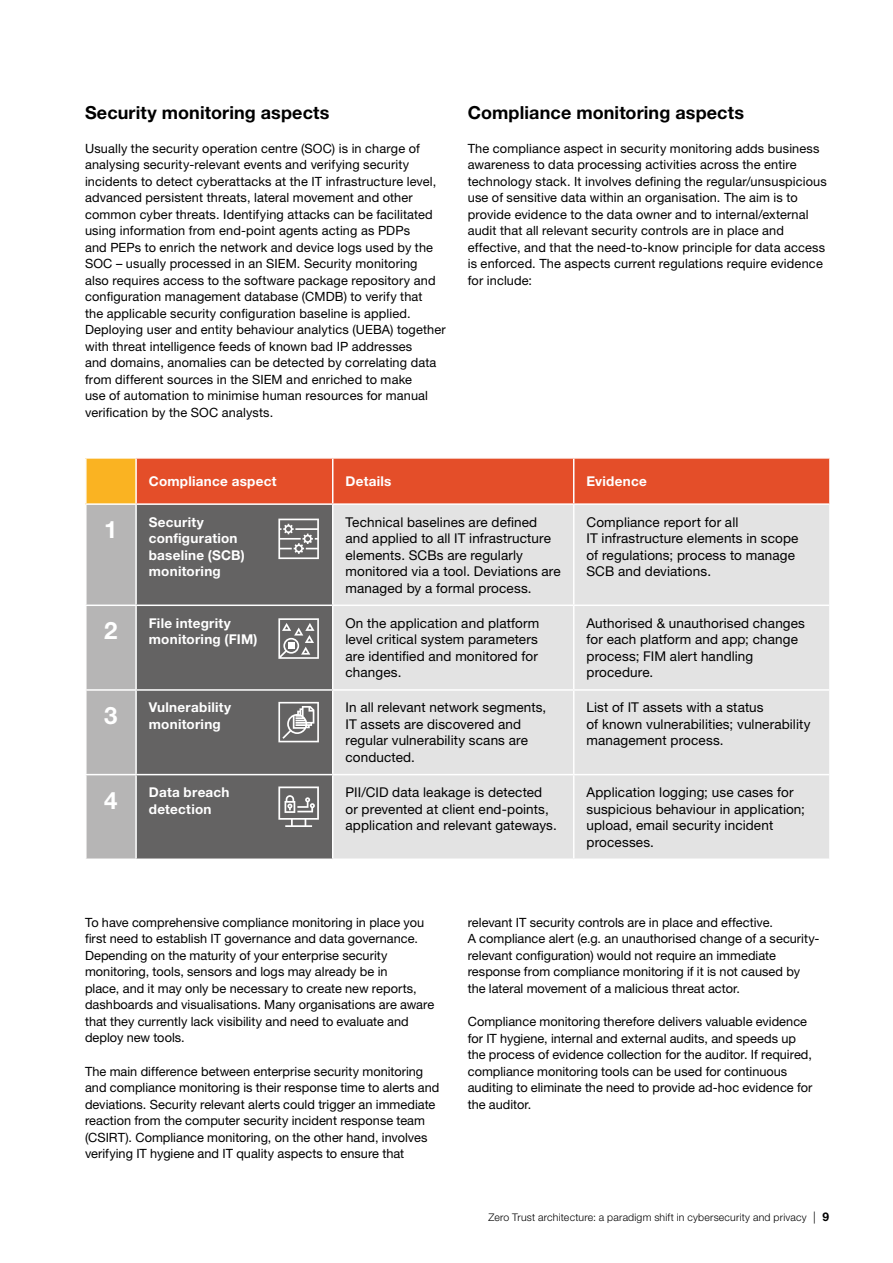
<style>
.page{position:relative;width:893px;height:1263px;background:#fff}
.page>*{position:absolute;margin:0;border:0;box-sizing:border-box;transform-origin:0 0}
.t1{font:700 24px "Helvetica Neue LT Std";color:#fff}
.t2{font:700 18px "Helvetica Neue LT Std";letter-spacing:.005em;color:#000}
.t3{font:13.5px/16.5px "Helvetica Neue LT Std";letter-spacing:.01em;color:#000}
.t4{font:700 13.5px/16.5px "Helvetica Neue LT Std";letter-spacing:.02em;color:#fff}
.t5{font:12.75px/16.5px "Helvetica Neue LT Std";letter-spacing:.005em;color:#000}
.t6{font:300 10.5px "Helvetica Neue LT Std";letter-spacing:.02em;color:#000}
.s1{font-size:12px}
.s2{font-weight:700;font-size:12px}
</style>
<div class="page">
<svg style="left:86px;top:458px;width:743px;height:401px;background:#c5b4b0"></svg>
<h2 class="t2" style="left:85px;top:102px;width:246px">Security monitoring aspects</h2>
<p class="t5" style="left:85px;top:140px;width:362px">Usually the security operation centre (SOC) is in charge of analysing security-relevant events and verifying security incidents to detect cyberattacks at the IT infrastructure level, advanced persistent threats, lateral movement and other common cyber threats. Identifying attacks can be facilitated using information from end-point agents acting as PDPs<br>and PEPs to enrich the network and device logs used by the SOC – usually processed in an SIEM. Security monitoring<br>also requires access to the software package repository and configuration management database (CMDB) to verify that<br>the applicable security configuration baseline is applied.<br>Deploying user and entity behaviour analytics (UEBA) together with threat intelligence feeds of known bad IP addresses<br>and domains, anomalies can be detected by correlating data from different sources in the SIEM and enriched to make<br>use of automation to minimise human resources for manual verification by the SOC analysts.</p>
<h2 class="t2" style="left:468px;top:102px;width:278px">Compliance monitoring aspects</h2>
<p class="t5" style="left:468px;top:140px;width:361px">The compliance aspect in security monitoring adds business awareness to data processing activities across the entire technology stack. It involves defining the regular/unsuspicious use of sensitive data within an organisation. The aim is to provide evidence to the data owner and to internal/external audit that all relevant security controls are in place and effective, and that the need-to-know principle for data access is enforced. The aspects current regulations require evidence for include:</p>
<p class="t4" style="left:149px;top:472px;width:129px">Compliance aspect</p>
<p class="t4" style="left:345px;top:472px;width:47px">Details</p>
<p class="t4" style="left:586px;top:472px;width:62px">Evidence</p>
<h1 class="t1" style="left:104px;top:515px;width:15px">1</h1>
<p class="t4" style="left:149px;top:513px;width:98px">Security configuration baseline (SCB) monitoring</p>
<p class="t3" style="left:345px;top:513px;width:217px">Technical baselines are defined and applied to all IT infrastructure elements. SCBs are regularly monitored via a tool. Deviations are managed by a formal process.</p>
<p class="t3" style="left:586px;top:513px;width:213px">Compliance report for all<br>IT infrastructure elements in scope of regulations; process to manage<br>SCB and deviations.</p>
<h1 class="t1" style="left:104px;top:616px;width:15px">2</h1>
<p class="t4" style="left:149px;top:614px;width:110px">File integrity monitoring (FIM)</p>
<p class="t3" style="left:345px;top:614px;width:195px;text-align:justify">On the application and platform level critical system parameters are identified and monitored for changes.</p>
<p class="t3" style="left:586px;top:614px;width:220px">Authorised &amp; unauthorised changes for each platform and app; change process; FIM alert handling procedure.</p>
<h1 class="t1" style="left:104px;top:701px;width:15px">3</h1>
<p class="t4" style="left:149px;top:699px;width:84px">Vulnerability monitoring</p>
<p class="t3" style="left:345px;top:699px;width:202px">In all relevant network segments,<br>IT assets are discovered and regular vulnerability scans are conducted.</p>
<p class="t3" style="left:586px;top:699px;width:225px">List of IT assets with a status<br>of known vulnerabilities; vulnerability management process.</p>
<h1 class="t1" style="left:104px;top:785px;width:15px">4</h1>
<p class="t4" style="left:149px;top:784px;width:82px">Data breach detection</p>
<p class="t3" style="left:345px;top:784px;width:213px">PII/CID data leakage is detected or prevented at client end-points, application and relevant gateways.</p>
<p class="t3" style="left:586px;top:784px;width:220px">Application logging; use cases for suspicious behaviour in application; upload, email security incident processes.</p>
<p class="t5" style="left:85px;top:914px;width:351px">To have comprehensive compliance monitoring in place you first need to establish IT governance and data governance.<br>Depending on the maturity of your enterprise security monitoring, tools, sensors and logs may already be in<br>place, and it may only be necessary to create new reports, dashboards and visualisations. Many organisations are aware that they currently lack visibility and need to evaluate and deploy new tools.</p>
<p class="t5" style="left:85px;top:1063px;width:356px">The main difference between enterprise security monitoring and compliance monitoring is their response time to alerts and deviations. Security relevant alerts could trigger an immediate reaction from the computer security incident response team (CSIRT). Compliance monitoring, on the other hand, involves verifying IT hygiene and IT quality aspects to ensure that</p>
<p class="t5" style="left:468px;top:914px;width:353px">relevant IT security controls are in place and effective.<br>A compliance alert (e.g. an unauthorised change of a security&shy;relevant configuration) would not require an immediate response from compliance monitoring if it is not caused by the lateral movement of a malicious threat actor.</p>
<p class="t5" style="left:468px;top:1013px;width:346px">Compliance monitoring therefore delivers valuable evidence for IT hygiene, internal and external audits, and speeds up the process of evidence collection for the auditor. If required, compliance monitoring tools can be used for continuous auditing to eliminate the need to provide ad-hoc evidence for the auditor.</p>
<p class="t6" style="left:488px;top:1211px;width:342px">Zero Trust architecture: a paradigm shift in cybersecurity and privacy <span class="s1">|</span> <span class="s2">9</span></p>
</div>
